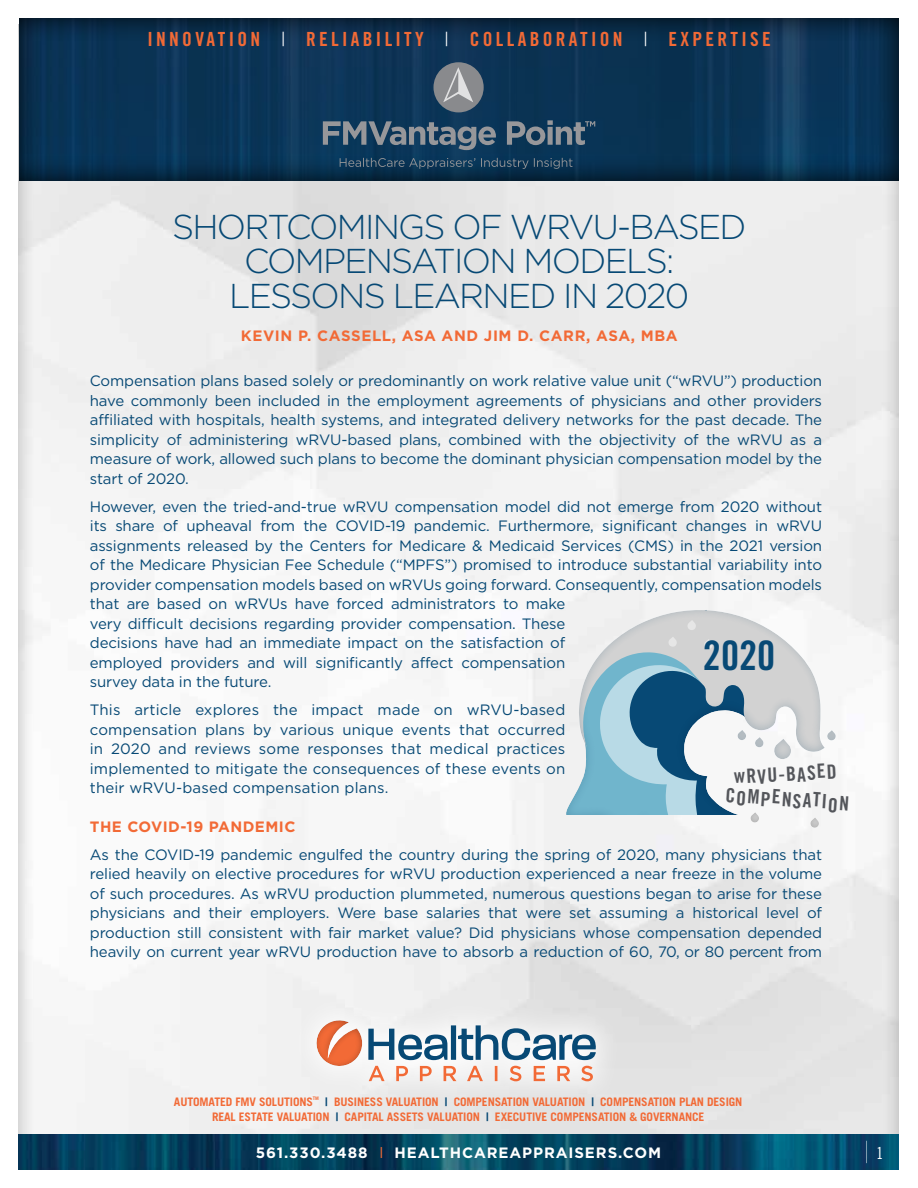
<style>
.page{position:relative;width:918px;height:1188px;background:#fff}
.page>*{position:absolute;margin:0;border:0;box-sizing:border-box;transform-origin:0 0}
.t1{font:40.65px "Trade Gothic Bold Cond Twenty";color:#074975}
.t2{font:300 34.5px/34.5px "Gotham";letter-spacing:-.05em;color:#074975;text-align:center}
.t3{font:19.8px "Trade Gothic Bold Cond Twenty";color:#54565b}
.t4{font:19.5px "Trade Gothic Bold Cond Twenty";letter-spacing:.17em;color:#f26a36}
.t5{font:16.5px "Trade Gothic Cond Eighteen";color:#fff}
.t6{font:15px/19.5px "Gotham";letter-spacing:-.01em;color:#074975;text-align:justify}
.t7{font:700 15px "Gotham";letter-spacing:.03em;color:#f26a36}
.t8{font:700 15px "Gotham";letter-spacing:.06em;color:#fff}
.t9{font:700 11.7px/14.5px "Trade Gothic";letter-spacing:-.01em;color:#f26a36}
.t10{font:700 4.8px "Trade Gothic";color:#f26a36}
.s1{font-family:"Trade Gothic";font-weight:300;color:#fff}
.s2{color:#074975}
.s3{font-weight:400;color:#f26a36}
</style>
<div class="page">
<div style="left:18px;top:23px;width:882px;height:1148px;background:#000;opacity:.27"></div>
<div style="left:18px;top:17px;width:882px;height:164px;background:#000;opacity:.9"></div>
<img style="left:18px;top:1135px;width:881px;height:34px">
<div style="left:434px;top:62px;width:50px;height:50px;background:#898a8d;border-radius:50%"></div>
<svg style="left:443px;top:67px;width:30px;height:35px"></svg>
<svg style="left:323px;top:120px;width:272px;height:30px;background:#3f5a71"></svg>
<svg style="left:340px;top:158px;width:233px;height:11px;background:#224560"></svg>
<svg style="left:866px;top:1141px;width:1px;height:22px"></svg>
<div style="left:290px;top:994px;width:332px;height:114px;background:#e9e9e9"></div>
<svg style="left:311px;top:1009px;width:285px;height:72px"></svg>
<div style="left:564px;top:594px;width:277px;height:220px;background:#f3f3f3"></div>
<svg style="left:564px;top:610px;width:272px;height:222px"></svg>
<h3 class="t4" style="left:147px;top:27px;width:625px">INNOVATION <span class="s1">|</span> RELIABILITY <span class="s1">|</span> COLLABORATION <span class="s1">|</span> EXPERTISE</h3>
<h2 class="t2" style="left:172px;top:209px;width:576px">SHORTCOMINGS OF WRVU-BASED<br>COMPENSATION MODELS:<br>LESSONS LEARNED IN 2020</h2>
<p class="t7" style="left:241px;top:327px;width:438px">KEVIN P. CASSELL, ASA AND JIM D. CARR, ASA, MBA</p>
<p class="t6" style="left:90px;top:371px;width:734px">Compensation plans based solely or predominantly on work relative value unit (“wRVU”) production have commonly been included in the employment agreements of physicians and other providers affiliated with hospitals, health systems, and integrated delivery networks for the past decade. The simplicity of administering wRVU-based plans, combined with the objectivity of the wRVU as a measure of work, allowed such plans to become the dominant physician compensation model by the start of 2020.</p>
<p class="t6" style="left:90px;top:497px;width:734px;text-align:left">However, even the tried-and-true wRVU compensation model did not emerge from 2020 without its share of upheaval from the COVID-19 pandemic. Furthermore, significant changes in wRVU assignments released by the Centers for Medicare &amp; Medicaid Services (CMS) in the 2021 version of the Medicare Physician Fee Schedule (“MPFS”) promised to introduce substantial variability into provider compensation models based on wRVUs going forward. Consequently, compensation models that are based on wRVUs have forced administrators to make<br>very difficult decisions regarding provider compensation. These<br>decisions have had an immediate impact on the satisfaction of<br>employed providers and will significantly affect compensation<br>survey data in the future.</p>
<p class="t6" style="left:90px;top:700px;width:477px">This article explores the impact made on wRVU-based compensation plans by various unique events that occurred in 2020 and reviews some responses that medical practices implemented to mitigate the consequences of these events on their wRVU-based compensation plans.</p>
<p class="t7" style="left:90px;top:818px;width:207px">THE COVID-19 PANDEMIC</p>
<p class="t6" style="left:90px;top:845px;width:734px">As the COVID-19 pandemic engulfed the country during the spring of 2020, many physicians that relied heavily on elective procedures for wRVU production experienced a near freeze in the volume of such procedures. As wRVU production plummeted, numerous questions began to arise for these physicians and their employers. Were base salaries that were set assuming a historical level of production still consistent with fair market value? Did physicians whose compensation depended heavily on current year wRVU production have to absorb a reduction of 60, 70, or 80 percent from</p>
<h1 class="t1" style="left:703px;top:630px;width:74px">2020</h1>
<h3 class="t3" style="left:734px;top:764px;width:104px;rotate:-3deg">wRVU-BASED</h3>
<h3 class="t3" style="left:726px;top:783px;width:125px;rotate:4deg">COMPENSATION</h3>
<p class="t9" style="left:174px;top:1095px;width:141px">AUTOMATED FMV SOLUTIONS</p>
<p class="t10" style="left:313px;top:1095px;width:8px">TM</p>
<p class="t9" style="left:212px;top:1095px;width:532px;text-indent:113px"><span class="s2">|</span> BUSINESS VALUATION <span class="s2">|</span> COMPENSATION VALUATION <span class="s2">|</span> COMPENSATION PLAN DESIGN<br>REAL ESTATE VALUATION <span class="s2">|</span> CAPITAL ASSETS VALUATION <span class="s2">|</span> EXECUTIVE COMPENSATION &amp; GOVERNANCE</p>
<p class="t8" style="left:256px;top:1144px;width:407px">561.330.3488 <span class="s3">l</span> HEALTHCAREAPPRAISERS.COM</p>
<p class="t5" style="left:876px;top:1143px;width:9px">1</p>
</div>
